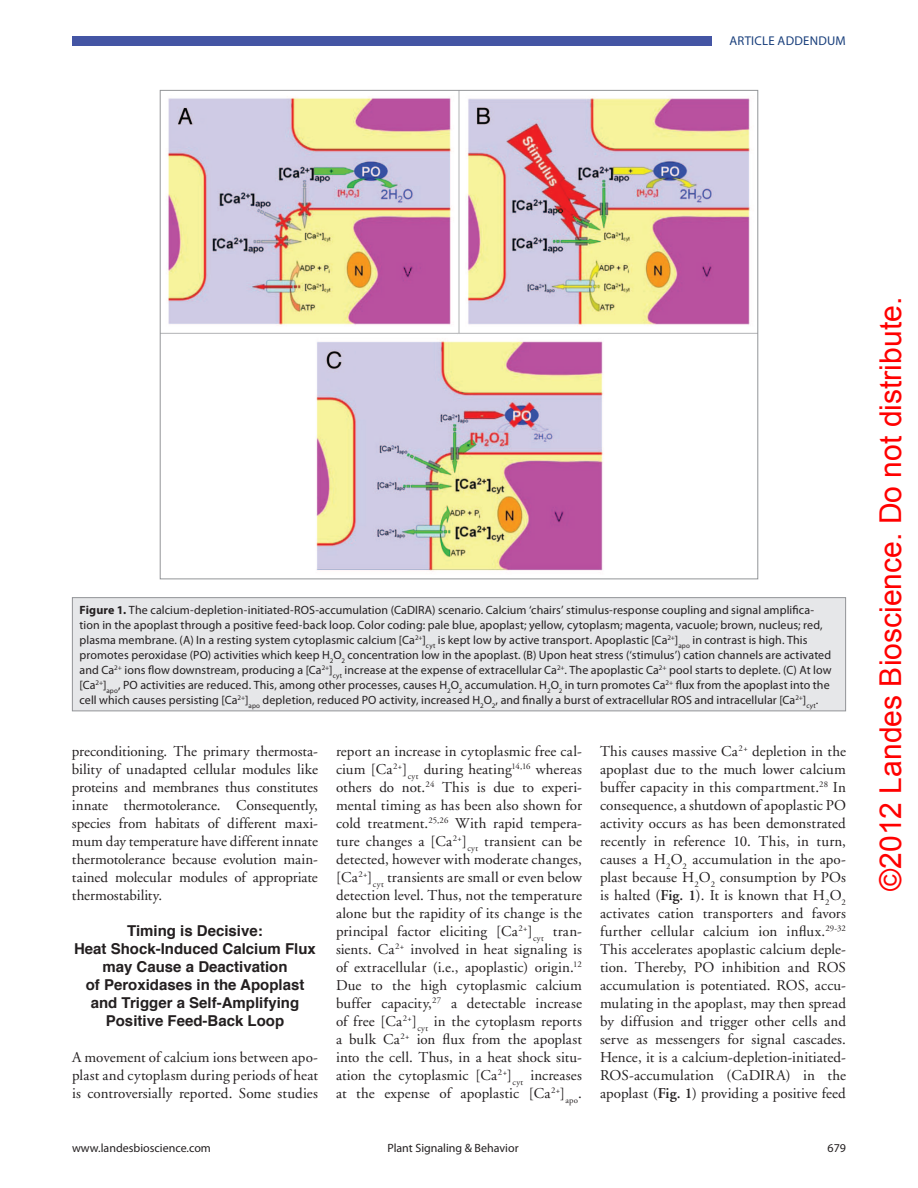
<style>
.page{position:relative;width:918px;height:1188px;background:#fff}
.page>*{position:absolute;margin:0;border:0;box-sizing:border-box;transform-origin:0 0}
.t1{font:30.15px "Arial";color:#f00}
.t2{font:15px/18px "Adobe Garamond";color:#231f20;text-align:justify}
.t3{font:700 15px/18px "Helvetica";color:#231f20;text-align:center}
.t4{font:12.75px "Myriad Pro";letter-spacing:.02em;color:#193f7c}
.t5{font:12px/15px "Myriad Pro";letter-spacing:.01em;color:#231f20}
.s1{font-weight:700}
.s2{font-weight:600}
</style>
<div class="page">
<div style="left:72px;top:36px;width:640px;height:10px;background:#4455a4"></div>
<img style="left:162px;top:92px;width:594px;height:479px">
<div style="left:72px;top:598px;width:774px;height:113px;background:#e6e7e9"></div>
<div style="left:72px;top:597px;width:774px;height:114px;border:1px solid #939598"></div>
<p class="t4" style="left:729px;top:33px;width:118px">article addendum</p>
<p class="t5" style="left:79px;top:602px;width:754px"><span class="s1">Figure 1.</span> The calcium-depletion-initiated-ROS-accumulation (CaDIRA ) scenario. Calcium ‘chairs’ stimulus-response coupling and signal amplifica&shy;tion in the apoplast through a positive feed-back loop. Color coding: pale blue, apoplast; yellow, cytoplasm; magenta, vacuole; brown, nucleus; red, plasma membrane. (A) In a resting system cytoplasmic calcium [Ca<sup>2+</sup>]<sub>cyt</sub> is kept low by active transport. Apoplastic [Ca<sup>2+</sup>]<sub>apo</sub> in contrast is high. This promotes peroxidase (PO) activities which keep H<sub>2</sub>O<sub>2</sub> concentration low in the apoplast. (B) Upon heat stress (‘stimulus’) cation channels are activated and Ca<sup>2+</sup> ions flow downstream, producing a [Ca<sup>2+</sup>]<sub>cyt</sub> increase at the expense of extracellular Ca<sup>2+</sup>. The apoplastic Ca<sup>2+</sup> pool starts to deplete. (C) At low [Ca<sup>2+</sup>]<sub>apo</sub>, PO activities are reduced. This, among other processes, causes H<sub>2</sub>O<sub>2</sub> accumulation. H<sub>2</sub>O<sub>2</sub> in turn promotes Ca<sup>2+</sup> flux from the apoplast into the cell which causes persisting [Ca<sup>2+</sup>]<sub>apo</sub> depletion, reduced PO activity, increased H<sub>2</sub>O<sub>2</sub>, and finally a burst of extracellular ROS and intracellular [Ca<sup>2+</sup>]<sub>cyt</sub>.</p>
<p class="t2" style="left:72px;top:743px;width:247px">preconditioning. The primary thermosta&shy;bility of unadapted cellular modules like proteins and membranes thus constitutes innate thermotolerance. Consequently, species from habitats of different maxi&shy;mum day temperature have different innate thermotolerance because evolution main&shy;tained molecular modules of appropriate thermostability.</p>
<p class="t3" style="left:74px;top:923px;width:243px">Timing is Decisive:<br>Heat Shock-Induced Calcium Flux may Cause a Deactivation<br>of Peroxidases in the Apoplast and Trigger a Self-Amplifying<br>Positive Feed-Back Loop</p>
<p class="t2" style="left:72px;top:1049px;width:247px">A movement of calcium ions between apo&shy;plast and cytoplasm during periods of heat is controversially reported. Some studies</p>
<p class="t2" style="left:336px;top:743px;width:247px">report an increase in cytoplasmic free cal&shy;cium [Ca<sup>2+</sup>]<sub>cyt</sub> during heating<sup>14,16</sup> whereas others do not.<sup>24</sup> This is due to experi&shy;mental timing as has been also shown for cold treatment.<sup>25,26</sup> With rapid tempera&shy;ture changes a [Ca<sup>2+</sup>]<sub>cyt</sub> transient can be detected, however with moderate changes, [Ca<sup>2+</sup>]<sub>cyt</sub> transients are small or even below detection level. Thus, not the temperature alone but the rapidity of its change is the principal factor eliciting [Ca<sup>2+</sup>]<sub>cyt</sub> tran&shy;sients. Ca<sup>2+</sup> involved in heat signaling is of extracellular (i.e., apoplastic) origin.<sup>12<br></sup>Due to the high cytoplasmic calcium buffer capacity,<sup>27</sup> a detectable increase of free [Ca<sup>2+</sup>]<sub>cyt</sub> in the cytoplasm reports a bulk Ca<sup>2+</sup> ion flux from the apoplast into the cell. Thus, in a heat shock situ&shy;ation the cytoplasmic [Ca<sup>2+</sup>]<sub>cyt</sub> increases at the expense of apoplastic [Ca<sup>2+</sup>]<sub>apo</sub>.</p>
<p class="t2" style="left:600px;top:743px;width:247px">This causes massive Ca<sup>2+</sup> depletion in the apoplast due to the much lower calcium buffer capacity in this compartment.<sup>28</sup> In consequence, a shutdown of apoplastic PO activity occurs as has been demonstrated recently in reference 10. This, in turn, causes a H<sub>2</sub>O<sub>2</sub> accumulation in the apo&shy;plast because H<sub>2</sub>O<sub>2</sub> consumption by POs is halted (<span class="s2">Fig. 1</span>). It is known that H<sub>2</sub>O<sub>2 </sub>activates cation transporters and favors further cellular calcium ion influx.<sup>29-32<br></sup>This accelerates apoplastic calcium deple&shy;tion. Thereby, PO inhibition and ROS accumulation is potentiated. ROS, accu&shy;mulating in the apoplast, may then spread by diffusion and trigger other cells and serve as messengers for signal cascades.<br>Hence, it is a calcium-depletion-initiated-ROS-accumulation (CaDIRA) in the apoplast (<span class="s2">Fig. 1</span>) providing a positive feed</p>
<p class="t5" style="left:72px;top:1141px;width:140px">www.landesbioscience.com</p>
<p class="t5" style="left:387px;top:1141px;width:133px">Plant Signaling &amp; Behavior</p>
<p class="t5" style="left:828px;top:1141px;width:20px">679</p>
<h1 class="t1" style="left:871px;top:891px;width:595px;rotate:-90deg">©2012 Landes Bioscience. Do not distribute.</h1>
</div>
